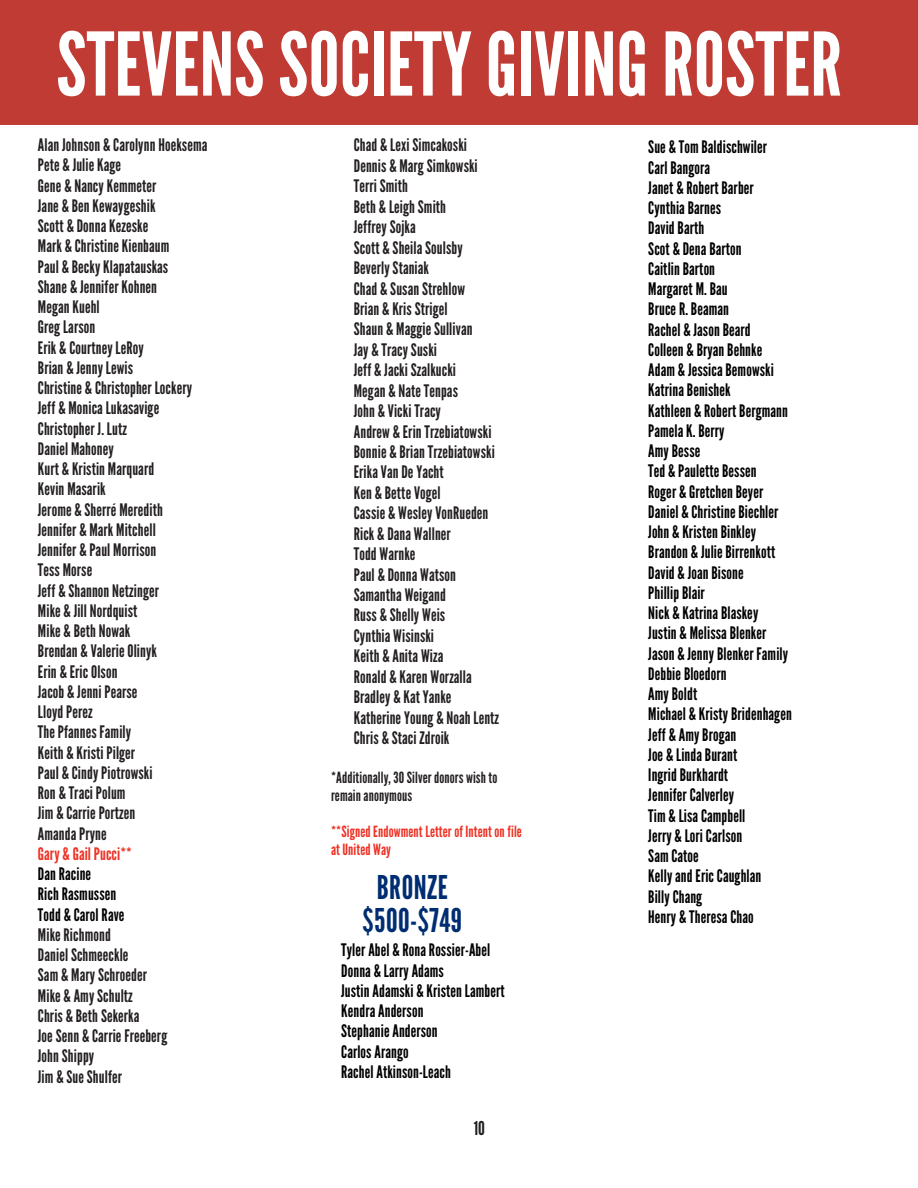
<style>
.page{position:relative;width:918px;height:1188px;background:#fff}
.page>*{position:absolute;margin:0;border:0;box-sizing:border-box;transform-origin:0 0}
.t1{font:87.45px "League Gothic";letter-spacing:.005em;color:#fff}
.t2{font:32.7px/32.7px "League Gothic";letter-spacing:.015em;color:#002d72;text-align:center}
.t3{font:19.05px "League Gothic";color:#231f20}
.t4{font:17.25px "League Gothic";letter-spacing:.005em;color:#231f20}
.t5{font:17.25px "League Gothic";letter-spacing:.005em;color:#000}
.t6{font:17.25px "League Gothic";letter-spacing:.005em;color:#ee3124}
.t7{font:15.45px/18px "League Gothic";letter-spacing:.005em;color:#231f20}
.t8{font:15.45px/18px "League Gothic";letter-spacing:.005em;color:#ee3124}
</style>
<div class="page">
<div style="left:0;top:0;width:918px;height:125px;background:#bf3b34"></div>
<p class="t1" style="left:56px;top:14px;width:787px">STEVENS SOCIETY GIVING ROSTER</p>
<p class="t4" style="left:38px;top:135px;width:171px">Alan Johnson &amp; Carolynn Hoeksema</p>
<p class="t4" style="left:38px;top:155px;width:85px">Pete &amp; Julie Kage</p>
<p class="t4" style="left:38px;top:175px;width:120px">Gene &amp; Nancy Kemmeter</p>
<p class="t4" style="left:38px;top:196px;width:119px">Jane &amp; Ben Kewaygeshik</p>
<p class="t4" style="left:38px;top:216px;width:112px">Scott &amp; Donna Kezeske</p>
<p class="t4" style="left:38px;top:236px;width:133px">Mark &amp; Christine Kienbaum</p>
<p class="t4" style="left:38px;top:256px;width:132px">Paul &amp; Becky Klapatauskas</p>
<p class="t4" style="left:38px;top:277px;width:121px">Shane &amp; Jennifer Kohnen</p>
<p class="t4" style="left:38px;top:297px;width:63px">Megan Kuehl</p>
<p class="t4" style="left:38px;top:317px;width:59px">Greg Larson</p>
<p class="t4" style="left:38px;top:337px;width:107px">Erik &amp; Courtney LeRoy</p>
<p class="t4" style="left:38px;top:358px;width:97px">Brian &amp; Jenny Lewis</p>
<p class="t4" style="left:38px;top:378px;width:156px">Christine &amp; Christopher Lockery</p>
<p class="t4" style="left:38px;top:398px;width:123px">Jeff &amp; Monica Lukasavige</p>
<p class="t4" style="left:38px;top:418px;width:90px">Christopher J. Lutz</p>
<p class="t4" style="left:38px;top:439px;width:77px">Daniel Mahoney</p>
<p class="t4" style="left:38px;top:459px;width:118px">Kurt &amp; Kristin Marquard</p>
<p class="t4" style="left:38px;top:479px;width:69px">Kevin Masarik</p>
<p class="t4" style="left:38px;top:499px;width:126px">Jerome &amp; Sherré Meredith</p>
<p class="t4" style="left:38px;top:520px;width:119px">Jennifer &amp; Mark Mitchell</p>
<p class="t4" style="left:38px;top:540px;width:120px">Jennifer &amp; Paul Morrison</p>
<p class="t4" style="left:38px;top:560px;width:56px">Tess Morse</p>
<p class="t4" style="left:38px;top:580px;width:123px">Jeff &amp; Shannon Netzinger</p>
<p class="t4" style="left:38px;top:601px;width:101px">Mike &amp; Jill Nordquist</p>
<p class="t4" style="left:38px;top:621px;width:94px">Mike &amp; Beth Nowak</p>
<p class="t4" style="left:38px;top:641px;width:121px">Brendan &amp; Valerie Olinyk</p>
<p class="t4" style="left:38px;top:661px;width:81px">Erin &amp; Eric Olson</p>
<p class="t4" style="left:38px;top:682px;width:101px">Jacob &amp; Jenni Pearse</p>
<p class="t4" style="left:38px;top:702px;width:56px">Lloyd Perez</p>
<p class="t4" style="left:38px;top:722px;width:95px">The Pfannes Family</p>
<p class="t4" style="left:38px;top:742px;width:99px">Keith &amp; Kristi Pilger</p>
<p class="t4" style="left:38px;top:763px;width:116px">Paul &amp; Cindy Piotrowski</p>
<p class="t4" style="left:38px;top:783px;width:89px">Ron &amp; Traci Polum</p>
<p class="t4" style="left:38px;top:803px;width:99px">Jim &amp; Carrie Portzen</p>
<p class="t4" style="left:38px;top:823px;width:70px">Amanda Pryne</p>
<p class="t6" style="left:38px;top:844px;width:96px">Gary &amp; Gail Pucci**</p>
<p class="t5" style="left:38px;top:864px;width:55px">Dan Racine</p>
<p class="t5" style="left:38px;top:884px;width:80px">Rich Rasmussen</p>
<p class="t5" style="left:38px;top:904px;width:88px">Todd &amp; Carol Rave</p>
<p class="t4" style="left:38px;top:925px;width:74px">Mike Richmond</p>
<p class="t4" style="left:38px;top:945px;width:92px">Daniel Schmeeckle</p>
<p class="t4" style="left:38px;top:965px;width:111px">Sam &amp; Mary Schroeder</p>
<p class="t4" style="left:38px;top:985px;width:96px">Mike &amp; Amy Schultz</p>
<p class="t4" style="left:38px;top:1006px;width:103px">Chris &amp; Beth Sekerka</p>
<p class="t4" style="left:38px;top:1026px;width:131px">Joe Senn &amp; Carrie Freeberg</p>
<p class="t4" style="left:38px;top:1046px;width:58px">John Shippy</p>
<p class="t4" style="left:38px;top:1066px;width:86px">Jim &amp; Sue Shulfer</p>
<p class="t4" style="left:354px;top:135px;width:115px">Chad &amp; Lexi Simcakoski</p>
<p class="t4" style="left:354px;top:156px;width:125px">Dennis &amp; Marg Simkowski</p>
<p class="t4" style="left:354px;top:176px;width:56px">Terri Smith</p>
<p class="t4" style="left:354px;top:197px;width:94px">Beth &amp; Leigh Smith</p>
<p class="t4" style="left:354px;top:217px;width:63px">Jeffrey Sojka</p>
<p class="t4" style="left:354px;top:238px;width:110px">Scott &amp; Sheila Soulsby</p>
<p class="t4" style="left:354px;top:258px;width:77px">Beverly Staniak</p>
<p class="t4" style="left:354px;top:278px;width:113px">Chad &amp; Susan Strehlow</p>
<p class="t4" style="left:354px;top:299px;width:95px">Brian &amp; Kris Strigel</p>
<p class="t4" style="left:354px;top:319px;width:120px">Shaun &amp; Maggie Sullivan</p>
<p class="t4" style="left:354px;top:340px;width:85px">Jay &amp; Tracy Suski</p>
<p class="t4" style="left:354px;top:360px;width:104px">Jeff &amp; Jacki Szalkucki</p>
<p class="t4" style="left:354px;top:381px;width:106px">Megan &amp; Nate Tenpas</p>
<p class="t4" style="left:354px;top:401px;width:89px">John &amp; Vicki Tracy</p>
<p class="t4" style="left:354px;top:421px;width:139px">Andrew &amp; Erin Trzebiatowski</p>
<p class="t4" style="left:354px;top:442px;width:142px">Bonnie &amp; Brian Trzebiatowski</p>
<p class="t4" style="left:354px;top:462px;width:91px">Erika Van De Yacht</p>
<p class="t4" style="left:354px;top:483px;width:88px">Ken &amp; Bette Vogel</p>
<p class="t4" style="left:354px;top:503px;width:136px">Cassie &amp; Wesley VonRueden</p>
<p class="t4" style="left:354px;top:524px;width:99px">Rick &amp; Dana Wallner</p>
<p class="t4" style="left:354px;top:544px;width:63px">Todd Warnke</p>
<p class="t4" style="left:354px;top:564px;width:104px">Paul &amp; Donna Watson</p>
<p class="t4" style="left:354px;top:585px;width:93px">Samantha Weigand</p>
<p class="t4" style="left:354px;top:605px;width:93px">Russ &amp; Shelly Weis</p>
<p class="t4" style="left:354px;top:626px;width:82px">Cynthia Wisinski</p>
<p class="t4" style="left:354px;top:646px;width:91px">Keith &amp; Anita Wiza</p>
<p class="t4" style="left:354px;top:667px;width:119px">Ronald &amp; Karen Worzalla</p>
<p class="t4" style="left:354px;top:687px;width:99px">Bradley &amp; Kat Yanke</p>
<p class="t4" style="left:354px;top:708px;width:147px">Katherine Young &amp; Noah Lentz</p>
<p class="t4" style="left:354px;top:728px;width:97px">Chris &amp; Staci Zdroik</p>
<p class="t7" style="left:331px;top:769px;width:168px">*Additionally, 30 Silver donors wish to remain anonymous</p>
<p class="t8" style="left:331px;top:823px;width:192px">**Signed Endowment Letter of Intent on file at United Way</p>
<p class="t2" style="left:363px;top:872px;width:101px">BRONZE $500-$749</p>
<p class="t5" style="left:341px;top:940px;width:151px">Tyler Abel &amp; Rona Rossier-Abel</p>
<p class="t5" style="left:341px;top:960px;width:104px">Donna &amp; Larry Adams</p>
<p class="t5" style="left:341px;top:981px;width:165px">Justin Adamski &amp; Kristen Lambert</p>
<p class="t5" style="left:341px;top:1001px;width:84px">Kendra Anderson</p>
<p class="t5" style="left:341px;top:1021px;width:98px">Stephanie Anderson</p>
<p class="t5" style="left:341px;top:1041px;width:69px">Carlos Arango</p>
<p class="t5" style="left:341px;top:1062px;width:111px">Rachel Atkinson-Leach</p>
<p class="t3" style="left:474px;top:1117px;width:13px">10</p>
<p class="t5" style="left:648px;top:137px;width:120px">Sue &amp; Tom Baldischwiler</p>
<p class="t5" style="left:648px;top:157px;width:63px">Carl Bangora</p>
<p class="t5" style="left:648px;top:178px;width:107px">Janet &amp; Robert Barber</p>
<p class="t5" style="left:648px;top:198px;width:74px">Cynthia Barnes</p>
<p class="t5" style="left:648px;top:218px;width:57px">David Barth</p>
<p class="t5" style="left:648px;top:238px;width:95px">Scot &amp; Dena Barton</p>
<p class="t5" style="left:648px;top:259px;width:68px">Caitlin Barton</p>
<p class="t5" style="left:648px;top:279px;width:81px">Margaret M. Bau</p>
<p class="t5" style="left:648px;top:299px;width:82px">Bruce R. Beaman</p>
<p class="t5" style="left:648px;top:319px;width:104px">Rachel &amp; Jason Beard</p>
<p class="t5" style="left:648px;top:340px;width:116px">Colleen &amp; Bryan Behnke</p>
<p class="t5" style="left:648px;top:360px;width:127px">Adam &amp; Jessica Bemowski</p>
<p class="t5" style="left:648px;top:380px;width:84px">Katrina Benishek</p>
<p class="t5" style="left:648px;top:400px;width:141px">Kathleen &amp; Robert Bergmann</p>
<p class="t5" style="left:648px;top:421px;width:78px">Pamela K. Berry</p>
<p class="t5" style="left:648px;top:441px;width:54px">Amy Besse</p>
<p class="t5" style="left:648px;top:461px;width:110px">Ted &amp; Paulette Bessen</p>
<p class="t5" style="left:648px;top:481px;width:116px">Roger &amp; Gretchen Beyer</p>
<p class="t5" style="left:648px;top:502px;width:132px">Daniel &amp; Christine Biechler</p>
<p class="t5" style="left:648px;top:522px;width:109px">John &amp; Kristen Binkley</p>
<p class="t5" style="left:648px;top:542px;width:129px">Brandon &amp; Julie Birrenkott</p>
<p class="t5" style="left:648px;top:562px;width:97px">David &amp; Joan Bisone</p>
<p class="t5" style="left:648px;top:583px;width:58px">Phillip Blair</p>
<p class="t5" style="left:648px;top:603px;width:112px">Nick &amp; Katrina Blaskey</p>
<p class="t5" style="left:648px;top:623px;width:120px">Justin &amp; Melissa Blenker</p>
<p class="t5" style="left:648px;top:643px;width:141px">Jason &amp; Jenny Blenker Family</p>
<p class="t5" style="left:648px;top:664px;width:80px">Debbie Bloedorn</p>
<p class="t5" style="left:648px;top:684px;width:50px">Amy Boldt</p>
<p class="t5" style="left:648px;top:704px;width:145px">Michael &amp; Kristy Bridenhagen</p>
<p class="t5" style="left:648px;top:724px;width:89px">Jeff &amp; Amy Brogan</p>
<p class="t5" style="left:648px;top:745px;width:91px">Joe &amp; Linda Burant</p>
<p class="t5" style="left:648px;top:765px;width:81px">Ingrid Burkhardt</p>
<p class="t5" style="left:648px;top:785px;width:87px">Jennifer Calverley</p>
<p class="t5" style="left:648px;top:805px;width:99px">Tim &amp; Lisa Campbell</p>
<p class="t5" style="left:648px;top:826px;width:95px">Jerry &amp; Lori Carlson</p>
<p class="t5" style="left:648px;top:846px;width:52px">Sam Catoe</p>
<p class="t5" style="left:648px;top:866px;width:115px">Kelly and Eric Caughlan</p>
<p class="t5" style="left:648px;top:886px;width:55px">Billy Chang</p>
<p class="t5" style="left:648px;top:907px;width:107px">Henry &amp; Theresa Chao</p>
</div>
